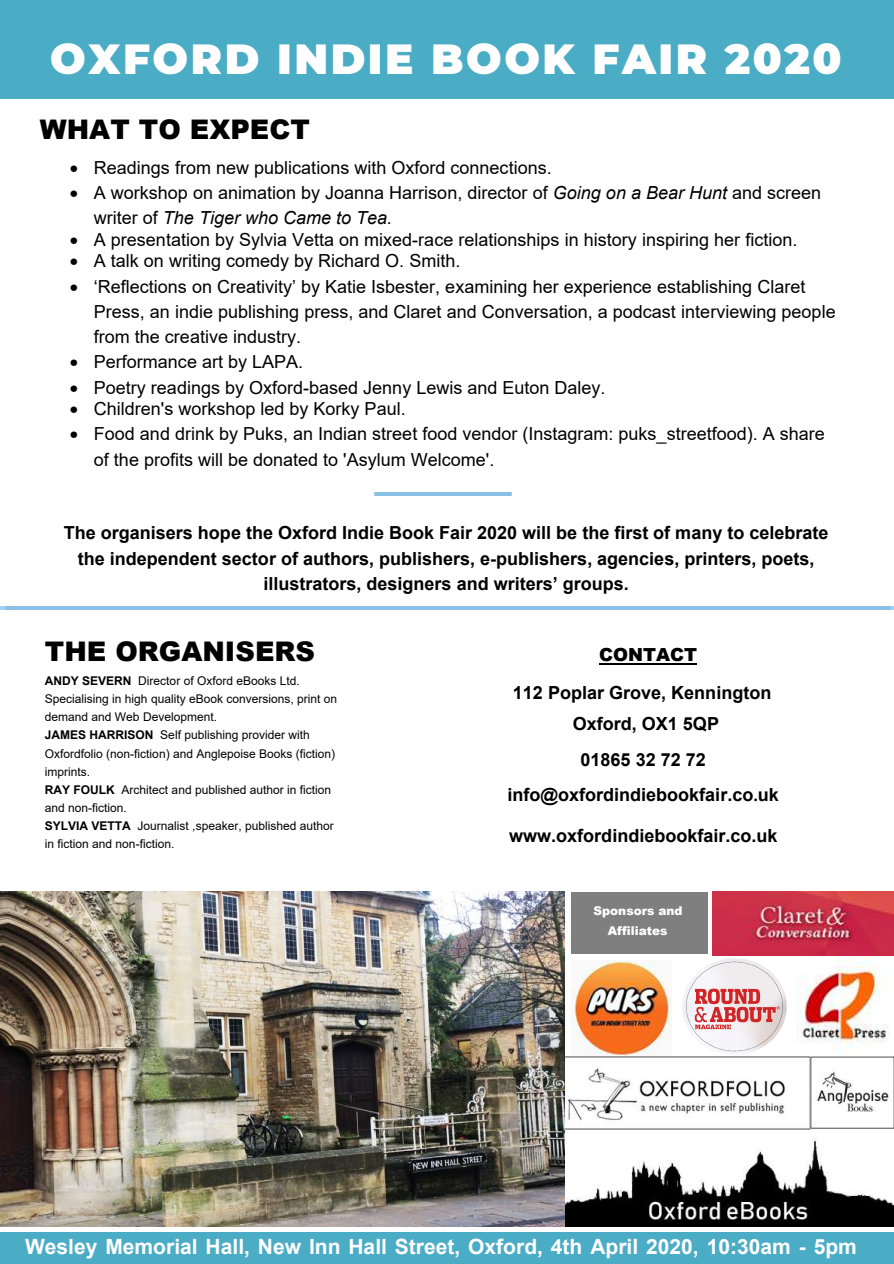
<style>
.page{position:relative;width:894px;height:1264px;background:#fff}
.page>*{position:absolute;margin:0;border:0;box-sizing:border-box;transform-origin:0 0}
.t1{font:900 42px "Montserrat";letter-spacing:.06em;color:#fff}
.t2{font:900 27px "Arial";color:#000}
.t3{font:700 21px "Arial";color:#fff}
.t4{font:18px/25.2px "Arial";color:#000}
.t5{font:700 18px/25.2px "Arial";color:#000;text-align:center}
.t6{font:18px "Arial";color:#000}
.t7{font:900 18px "Arial";color:#000}
.t8{font:12px/18.1px "Arial";color:#000}
.t9{font:900 12px/20.7px "Arial";color:#fff;text-align:center}
.s1{font-style:italic}
.s2{font-style:inherit}
.s3{font-weight:700}
.s4{font-family:"Minion Pro"}
</style>
<div class="page">
<div style="left:0;top:0;width:893px;height:99px;background:#4bacc6"></div>
<div style="left:0;top:1231px;width:893px;height:32px;background:#4bacc6"></div>
<img style="left:571px;top:960px;width:100px;height:96px">
<img style="left:796px;top:958px;width:93px;height:94px">
<img style="left:712px;top:891px;width:181px;height:64px">
<img style="left:564px;top:1056px;width:329px;height:73px">
<img style="left:374px;top:492px;width:137px;height:4px">
<img style="left:563px;top:1136px;width:330px;height:90px">
<img style="left:0;top:891px;width:564px;height:334px">
<hr style="left:599px;top:663px;width:97px;height:1px;background:#000">
<img style="left:682px;top:958px;width:105px;height:96px">
<div style="left:571px;top:892px;width:136px;height:62px;background:#7f7f7f"></div>
<h1 class="t1" style="left:50px;top:33px;width:792px">OXFORD INDIE BOOK FAIR 2020</h1>
<h2 class="t2" style="left:40px;top:110px;width:271px">WHAT TO EXPECT</h2>
<p class="t4" style="left:70px;top:155px;width:483px">• Readings from new publications with Oxford connections.</p>
<p class="t4" style="left:94px;top:180px;width:728px;text-indent:-24px">• A workshop on animation by Joanna Harrison, director of <span class="s1">Going on a Bear Hunt</span> and screen writer of <span class="s1">The Tiger who Came to Tea.</span></p>
<p class="t4" style="left:70px;top:227px;width:728px">• A presentation by Sylvia Vetta on mixed-race relationships in history inspiring her fiction.</p>
<p class="t4" style="left:70px;top:248px;width:392px">• A talk on writing comedy by Richard O. Smith.</p>
<p class="t4" style="left:94px;top:274px;width:743px;text-indent:-24px">• ‘Reflections on Creativity’ by Katie Isbester, examining her experience establishing Claret<br>Press, an indie publishing press, and Claret and Conversation, a podcast interviewing people from the creative industry.</p>
<p class="t6" style="left:70px;top:349px;width:235px">• Performance art by LAPA.</p>
<p class="t4" style="left:70px;top:374px;width:537px">• Poetry readings by Oxford-based Jenny Lewis and Euton Daley.</p>
<p class="t6" style="left:70px;top:396px;width:337px">• Children's workshop led by Korky Paul.</p>
<p class="t4" style="left:94px;top:421px;width:732px;text-indent:-24px">• Food and drink by Puks, an Indian street food vendor (Instagram: puks_streetfood). A share of the profits will be donated to <span class="s2">'Asylum Welcome'.</span></p>
<p class="t5" style="left:64px;top:520px;width:766px">The organisers hope the Oxford Indie Book Fair 2020 will be the first of many to celebrate the independent sector of authors, publishers, e-publishers, agencies, printers, poets, illustrators, designers and writers’ groups.</p>
<h2 class="t2" style="left:45px;top:631px;width:271px">THE ORGANISERS</h2>
<p class="t8" style="left:45px;top:671px;width:294px"><span class="s3">ANDY SEVERN</span> Director of Oxford eBooks Ltd.<br>Specialising in high quality eBook conversions, print on demand and Web Development.<br><span class="s3">JAMES HARRISON</span> Self publishing provider with Oxfordfolio (non-fiction) and Anglepoise Books (fiction) imprints<span class="s2">.<br></span><span class="s3">RAY FOULK</span> <span class="s2">Architect and published author in fiction and non-fiction.<br></span><span class="s3">SYLVIA VETTA</span> <span class="s2">Journalist ,speaker, published author in fiction and non-fiction.</span></p>
<p class="t7" style="left:599px;top:641px;width:100px">CONTACT</p>
<p class="t5" style="left:513px;top:677px;width:260px;line-height:30.9px">112 Poplar Grove, Kennington<br>Oxford, OX1 5QP</p>
<p class="t5" style="left:507px;top:742px;width:273px;line-height:35.5px">01865 32 72 72 info@oxfordindiebookfair.co<span class="s4">.</span>uk</p>
<p class="t5" style="left:509px;top:823px;width:270px">www.oxfordindiebookfair.co.uk</p>
<p class="t9" style="left:593px;top:898px;width:91px">Sponsors and<br>Affiliates</p>
<p class="t3" style="left:25px;top:1231px;width:833px">Wesley Memorial Hall, New Inn Hall Street, Oxford, 4th April 2020, 10:30am - 5pm</p>
</div>
